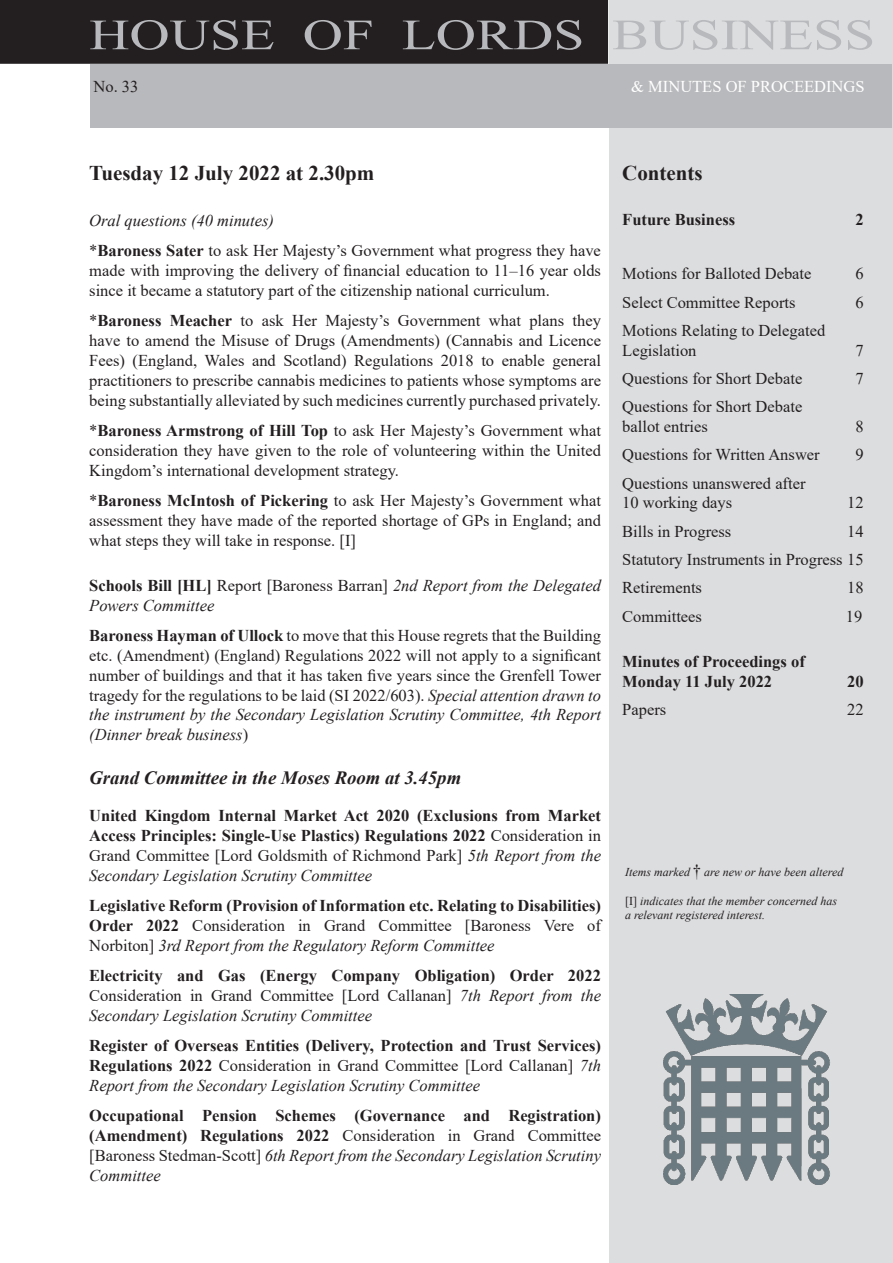
<style>
.page{position:relative;width:893px;height:1263px;background:#fff}
.page>*{position:absolute;margin:0;border:0;box-sizing:border-box;transform-origin:0 0}
.t1{font:43.2px "Times New Roman";color:#b8b9bc;scale:1.29 1}
.OPDate{font:700 21px "Times New Roman";color:#231f20}
.GCDate{font:italic 700 18.75px "Times New Roman";color:#231f20}
.OrderPaperEntryDispl{font:16.5px/19.8px "Times New Roman";color:#231f20;text-align:justify}
.OrderPaperEntryDispl-2{font:700 16.5px/19.8px "Times New Roman";color:#231f20;text-align:justify}
.OrderPaperEntryDispl-3{font:italic 16.5px/19.8px "Times New Roman";color:#231f20}
.t2{font:16.5px "Times New Roman";color:#fff}
.t3{font:italic 12px/14.4px "Times New Roman";color:#231f20}
.s1{font-weight:700}
.s2{font-weight:700;font-style:normal}
.s3{font-style:normal}
.s4{font-style:italic}
.s5{font-weight:400}
.s6{font-weight:400;font-style:italic}
.s7{font-style:normal;font-size:16.5px}
</style>
<div class="page">
<div style="left:1px;top:1px;width:606px;height:62px;background:#231f20"></div>
<div style="left:0;top:0;width:608px;height:64px;border:2px solid #231f20"></div>
<div style="left:609px;top:1px;width:283px;height:1262px;background:#dcdddf"></div>
<div style="left:90px;top:65px;width:801px;height:63px;background:#b8b9bc"></div>
<img style="left:664px;top:994px;width:166px;height:190px">
<h1 class="t1" style="left:89px;top:4px;width:611px">HOUSE OF LORDS BUSINESS</h1>
<p class="OrderPaperEntryDispl" style="left:94px;top:76px;width:46px">No. 33</p>
<p class="t2" style="left:631px;top:75px;width:235px">&amp; MINUTES OF PROCEEDINGS</p>
<p class="OPDate" style="left:89px;top:158px;width:287px">Tuesday 12 July 2022 at 2.30pm</p>
<p class="OrderPaperEntryDispl-3" style="left:89px;top:210px;width:186px">Oral questions (40 minutes)</p>
<p class="OrderPaperEntryDispl" style="left:89px;top:240px;width:513px">*<span class="s1">Baroness Sater</span> to ask Her Majesty’s Government what progress they have made with improving the delivery of financial education to 11–16 year olds since it became a statutory part of the citizenship national curriculum.</p>
<p class="OrderPaperEntryDispl" style="left:89px;top:310px;width:513px">*<span class="s1">Baroness Meacher</span> to ask Her Majesty’s Government what plans they have to amend the Misuse of Drugs (Amendments) (Cannabis and Licence Fees) (England, Wales and Scotland) Regulations 2018 to enable general practitioners to prescribe cannabis medicines to patients whose symptoms are being substantially alleviated by such medicines currently purchased privately.</p>
<p class="OrderPaperEntryDispl" style="left:89px;top:420px;width:513px">*<span class="s1">Baroness Armstrong of Hill Top</span> to ask Her Majesty’s Government what consideration they have given to the role of volunteering within the United Kingdom’s international development strategy.</p>
<p class="OrderPaperEntryDispl" style="left:89px;top:490px;width:513px">*<span class="s1">Baroness McIntosh of Pickering</span> to ask Her Majesty’s Government what assessment they have made of the reported shortage of GPs in England; and what steps they will take in response. [I]</p>
<p class="OrderPaperEntryDispl-3" style="left:89px;top:575px;width:513px"><span class="s2">Schools Bill [HL]</span> <span class="s3">Report [Baroness Barran]</span> 2nd Report from the Delegated<br>Powers Committee</p>
<p class="OrderPaperEntryDispl" style="left:89px;top:625px;width:513px"><span class="s1">Baroness Hayman of Ullock</span> to move that this House regrets that the Building etc. (Amendment) (England) Regulations 2022 will not apply to a significant number of buildings and that it has taken five years since the Grenfell Tower tragedy for the regulations to be laid (SI 2022/603). <span class="s4">Special attention drawn to the instrument by the Secondary Legislation Scrutiny Committee, 4th Report (Dinner break business</span>)</p>
<p class="GCDate" style="left:89px;top:765px;width:373px">Grand Committee in the Moses Room at 3.45pm</p>
<p class="OrderPaperEntryDispl-2" style="left:89px;top:805px;width:513px">United Kingdom Internal Market Act 2020 (Exclusions from Market Access Principles: Single-Use Plastics) Regulations 2022 <span class="s5">Consideration in Grand Committee [Lord Goldsmith of Richmond Park]</span> <span class="s6">5th Report from the Secondary Legislation Scrutiny Committee</span></p>
<p class="OrderPaperEntryDispl-2" style="left:89px;top:895px;width:513px">Legislative Reform (Provision of Information etc. Relating to Disabilities)<br>Order 2022 <span class="s5">Consideration in Grand Committee [Baroness Vere of Norbiton]</span> <span class="s6">3rd Report from the Regulatory Reform Committee</span></p>
<p class="OrderPaperEntryDispl-3" style="left:89px;top:965px;width:513px;text-align:justify"><span class="s2">Electricity and Gas (Energy Company Obligation) Order 2022<br></span><span class="s3">Consideration in Grand Committee [Lord Callanan]</span> 7th Report from the Secondary Legislation Scrutiny Committee</p>
<p class="OrderPaperEntryDispl-2" style="left:89px;top:1035px;width:513px">Register of Overseas Entities (Delivery, Protection and Trust Services)<br>Regulations 2022 <span class="s5">Consideration in Grand Committee [Lord Callanan]</span> <span class="s6">7th Report from the Secondary Legislation Scrutiny Committee</span></p>
<p class="OrderPaperEntryDispl-2" style="left:89px;top:1105px;width:513px">Occupational Pension Schemes (Governance and Registration) (Amendment) Regulations 2022 <span class="s5">Consideration in Grand Committee [Baroness Stedman-Scott]</span> <span class="s6">6th Report from the Secondary Legislation Scrutiny Committee</span></p>
<p class="OPDate" style="left:622px;top:158px;width:82px">Contents</p>
<p class="OrderPaperEntryDispl-2" style="left:622px;top:209px;width:114px">Future Business</p>
<p class="OrderPaperEntryDispl-2" style="left:855px;top:209px;width:10px">2</p>
<p class="OrderPaperEntryDispl" style="left:622px;top:263px;width:191px">Motions for Balloted Debate</p>
<p class="OrderPaperEntryDispl" style="left:855px;top:263px;width:10px">6</p>
<p class="OrderPaperEntryDispl" style="left:622px;top:292px;width:175px">Select Committee Reports</p>
<p class="OrderPaperEntryDispl" style="left:855px;top:292px;width:10px">6</p>
<p class="OrderPaperEntryDispl" style="left:622px;top:320px;width:205px">Motions Relating to Delegated<br>Legislation</p>
<p class="OrderPaperEntryDispl" style="left:855px;top:340px;width:10px">7</p>
<p class="OrderPaperEntryDispl" style="left:622px;top:368px;width:182px">Questions for Short Debate</p>
<p class="OrderPaperEntryDispl" style="left:855px;top:368px;width:10px">7</p>
<p class="OrderPaperEntryDispl" style="left:622px;top:396px;width:182px">Questions for Short Debate ballot entries</p>
<p class="OrderPaperEntryDispl" style="left:855px;top:416px;width:10px">8</p>
<p class="OrderPaperEntryDispl" style="left:622px;top:444px;width:199px">Questions for Written Answer</p>
<p class="OrderPaperEntryDispl" style="left:855px;top:444px;width:10px">9</p>
<p class="OrderPaperEntryDispl" style="left:622px;top:473px;width:185px">Questions unanswered after<br>10 working days</p>
<p class="OrderPaperEntryDispl" style="left:847px;top:492px;width:18px">12</p>
<p class="OrderPaperEntryDispl" style="left:622px;top:521px;width:111px">Bills in Progress</p>
<p class="OrderPaperEntryDispl" style="left:847px;top:521px;width:18px">14</p>
<p class="OrderPaperEntryDispl" style="left:622px;top:549px;width:243px">Statutory Instruments in Progress 15</p>
<p class="OrderPaperEntryDispl" style="left:622px;top:577px;width:81px">Retirements</p>
<p class="OrderPaperEntryDispl" style="left:847px;top:577px;width:18px">18</p>
<p class="OrderPaperEntryDispl" style="left:622px;top:606px;width:81px">Committees</p>
<p class="OrderPaperEntryDispl" style="left:846px;top:606px;width:18px">19</p>
<p class="OrderPaperEntryDispl-2" style="left:622px;top:651px;width:184px">Minutes of Proceedings of<br>Monday 11 July 2022</p>
<p class="OrderPaperEntryDispl-2" style="left:847px;top:671px;width:18px">20</p>
<p class="OrderPaperEntryDispl" style="left:622px;top:699px;width:45px">Papers</p>
<p class="OrderPaperEntryDispl" style="left:847px;top:699px;width:18px">22</p>
<p class="t3" style="left:625px;top:864px;width:220px">Items marked <span class="s7">†</span> are new or have been altered</p>
<p class="t3" style="left:625px;top:893px;width:213px"><span class="s3">[I]</span> indicates that the member concerned has a relevant registered interest.</p>
</div>
